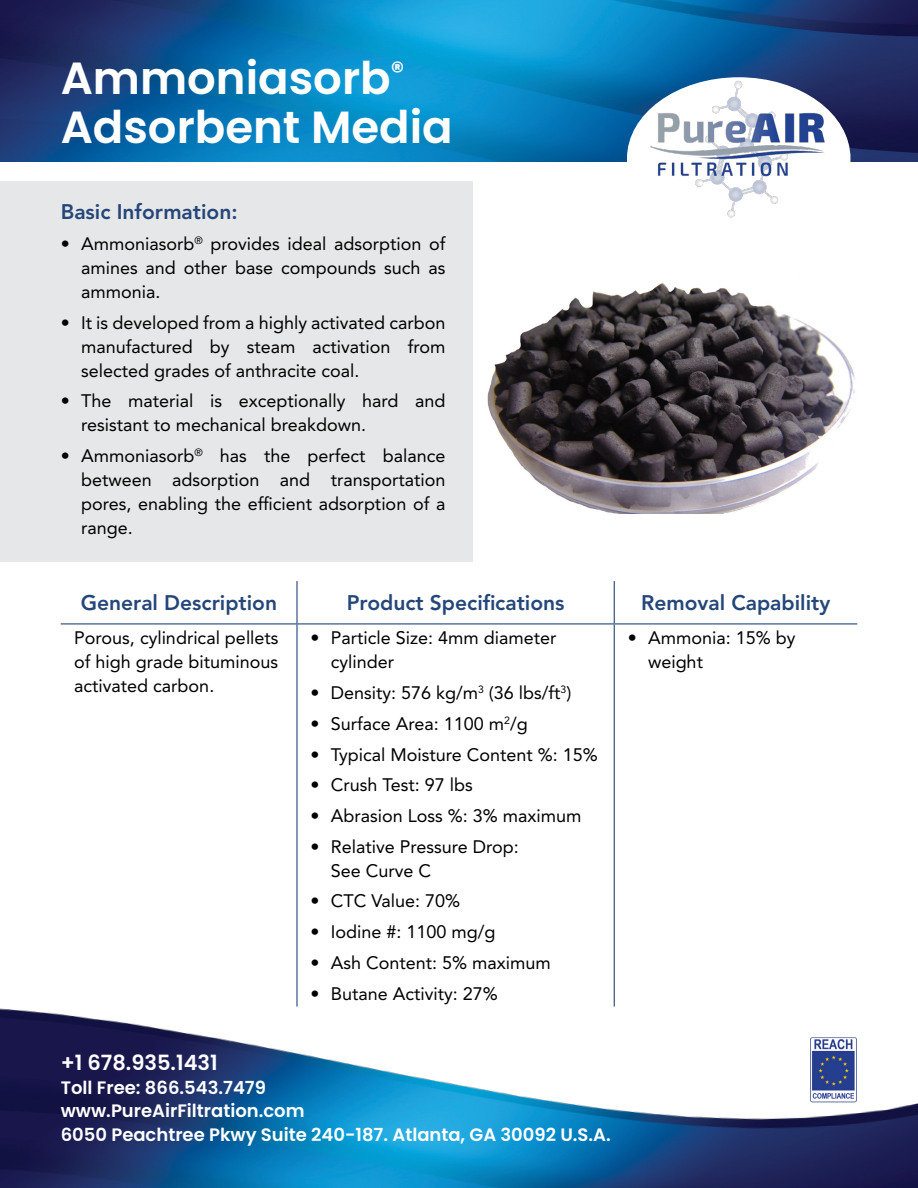
<style>
.page{position:relative;width:918px;height:1188px;background:#fff}
.page>*{position:absolute;margin:0;border:0;box-sizing:border-box;transform-origin:0 0}
.t1{font:600 45px/48px "Poppins";color:#fff}
.t2{font:800 21px "Avenir LT Std";color:#244679}
.t3{font:600 21px "Poppins";color:#fff}
.t4{font:18px/24px "Avenir LT Std";color:#000;text-align:justify}
.t5{font:600 18px/23.7px "Poppins";color:#fff}
</style>
<div class="page">
<img style="left:0;top:925px;width:918px;height:263px">
<img style="left:0;top:0;width:918px;height:162px">
<div style="left:627px;top:77px;width:224px;height:163px;background:#fff;border-radius:50%"></div>
<img style="left:651px;top:79px;width:176px;height:139px">
<div style="left:0;top:181px;width:472px;height:381px;background:#e6e7e8"></div>
<hr style="left:296px;top:581px;width:2px;height:42px;background:#244679">
<hr style="left:614px;top:581px;width:1px;height:42px;background:#244679">
<hr style="left:61px;top:623px;width:236px;height:1px;background:#244679">
<hr style="left:296px;top:624px;width:2px;height:383px;background:#244679">
<hr style="left:297px;top:623px;width:317px;height:1px;background:#244679">
<hr style="left:614px;top:624px;width:1px;height:383px;background:#244679">
<hr style="left:614px;top:623px;width:243px;height:1px;background:#244679">
<img style="left:809px;top:1037px;width:48px;height:65px">
<img style="left:487px;top:283px;width:368px;height:230px">
<h1 class="t1" style="left:61px;top:55px;width:394px">Ammoniasorb<sup>®<br></sup>Adsorbent Media</h1>
<p class="t2" style="left:61px;top:199px;width:178px">Basic Information:</p>
<p class="t4" style="left:81px;top:232px;width:366px;text-indent:-20px">• Ammoniasorb<sup>®</sup> provides ideal adsorption of amines and other base compounds such as ammonia.</p>
<p class="t4" style="left:81px;top:310px;width:366px;text-indent:-20px">• It is developed from a highly activated carbon manufactured by steam activation from selected grades of anthracite coal.</p>
<p class="t4" style="left:81px;top:389px;width:366px;text-indent:-20px">• The material is exceptionally hard and resistant to mechanical breakdown.</p>
<p class="t4" style="left:81px;top:444px;width:366px;text-indent:-20px">• Ammoniasorb<sup>®</sup> has the perfect balance between adsorption and transportation pores, enabling the efficient adsorption of a range.</p>
<p class="t2" style="left:81px;top:591px;width:198px">General Description</p>
<p class="t2" style="left:347px;top:591px;width:219px">Product Specifications</p>
<p class="t2" style="left:641px;top:591px;width:191px">Removal Capability</p>
<p class="t4" style="left:74px;top:626px;width:206px">Porous, cylindrical pellets of high grade bituminous activated carbon.</p>
<p class="t4" style="left:331px;top:626px;width:227px;text-indent:-20px">• Particle Size: 4mm diameter cylinder</p>
<p class="t4" style="left:648px;top:626px;width:149px;text-indent:-20px">• Ammonia: 15% by weight</p>
<p class="t4" style="left:310px;top:681px;width:262px">• Density: 576 kg/m<sup>3</sup> (36 lbs/ft<sup>3</sup>)</p>
<p class="t4" style="left:311px;top:712px;width:219px">• Surface Area: 1100 m<sup>2</sup>/g</p>
<p class="t4" style="left:311px;top:742px;width:289px">• Typical Moisture Content %: 15%</p>
<p class="t4" style="left:311px;top:773px;width:164px">• Crush Test: 97 lbs</p>
<p class="t4" style="left:311px;top:804px;width:273px">• Abrasion Loss %: 3% maximum</p>
<p class="t4" style="left:331px;top:835px;width:190px;text-indent:-20px">• Relative Pressure Drop:<br>See Curve C</p>
<p class="t4" style="left:311px;top:889px;width:151px">• CTC Value: 70%</p>
<p class="t4" style="left:311px;top:920px;width:187px">• Iodine #: 1100 mg/g</p>
<p class="t4" style="left:311px;top:951px;width:242px">• Ash Content: 5% maximum</p>
<p class="t4" style="left:311px;top:982px;width:189px">• Butane Activity: 27%</p>
<p class="t3" style="left:61px;top:1050px;width:159px">+1 678.935.1431</p>
<p class="t5" style="left:61px;top:1076px;width:552px">Toll Free: 866.543.7479<br>www.PureAirFiltration.com<br>6050 Peachtree Pkwy Suite 240-187. Atlanta, GA 30092 U.S.A.</p>
</div>
